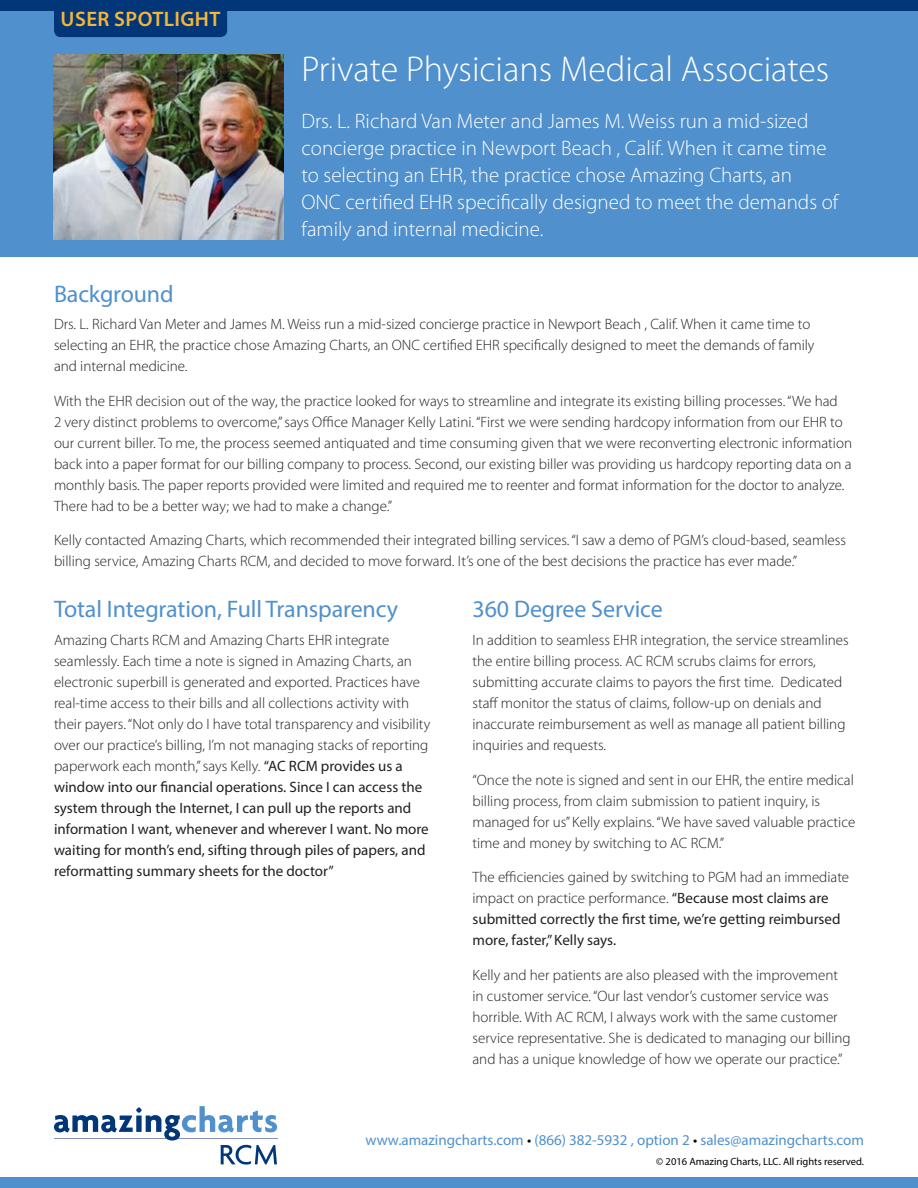
<style>
.page{position:relative;width:918px;height:1188px;background:#fff}
.page>*{position:absolute;margin:0;border:0;box-sizing:border-box;transform-origin:0 0}
.t1{font:300 36px "Myriad Pro";color:#fff}
._0_subhead{font:24px "Myriad Pro";letter-spacing:-.005em;color:#5090cc}
.t2{font:300 21px/27px "Myriad Pro";color:#fff}
.t3{font:600 21px "Myriad Pro";letter-spacing:.02em;color:#f5b537}
.body{font:300 15px/21px "Myriad Pro";color:#231f20}
.body-2{font:15px/21px "Myriad Pro";color:#231f20}
.t4{font:15px "Myriad Pro";color:#5090cc}
.t5{font:10.5px "Myriad Pro";color:#000001}
.s1{font-weight:400}
.s2{font-weight:300}
.s3{color:#000001}
</style>
<div class="page">
<div style="left:0;top:0;width:918px;height:257px;background:#5090cc"></div>
<div style="left:54px;top:11px;width:173px;height:26px;background:#013778"></div>
<div style="left:0;top:0;width:918px;height:11px;background:#013778"></div>
<div style="left:0;top:1177px;width:918px;height:11px;background:#5090cc"></div>
<svg style="left:54px;top:1106px;width:223px;height:59px"></svg>
<img style="left:54px;top:54px;width:230px;height:186px">
<h3 class="t3" style="left:61px;top:6px;width:161px">USER SPOTLIGHT</h3>
<p class="t1" style="left:302px;top:47px;width:529px">Private Physicians Medical Associates</p>
<p class="t2" style="left:302px;top:108px;width:538px">Drs. L. Richard Van Meter and James M. Weiss run a mid-sized concierge practice in Newport Beach , Calif. When it came time to selecting an EHR, the practice chose Amazing Charts, an<br>ONC certified EHR specifically designed to meet the demands of family and internal medicine.</p>
<p class="_0_subhead" style="left:54px;top:279px;width:121px">Background</p>
<p class="body" style="left:54px;top:314px;width:762px">Drs. L. Richard Van Meter and James M. Weiss run a mid-sized concierge practice in Newport Beach , Calif. When it came time to selecting an EHR, the practice chose Amazing Charts, an ONC certified EHR specifically designed to meet the demands of family and internal medicine.</p>
<p class="body" style="left:54px;top:390px;width:800px">With the EHR decision out of the way, the practice looked for ways to streamline and integrate its existing billing processes. “We had<br>2 very distinct problems to overcome,” says Office Manager Kelly Latini. “First we were sending hardcopy information from our EHR to our current biller. To me, the process seemed antiquated and time consuming given that we were reconverting electronic information back into a paper format for our billing company to process. Second, our existing biller was providing us hardcopy reporting data on a monthly basis. The paper reports provided were limited and required me to reenter and format information for the doctor to analyze.<br>There had to be a better way; we had to make a change.”</p>
<p class="body" style="left:54px;top:530px;width:793px">Kelly contacted Amazing Charts, which recommended their integrated billing services. “I saw a demo of PGM’s cloud-based, seamless billing service, Amazing Charts RCM, and decided to move forward. It’s one of the best decisions the practice has ever made.”</p>
<p class="_0_subhead" style="left:54px;top:594px;width:346px">Total Integration, Full Transparency</p>
<p class="body" style="left:54px;top:629px;width:378px">Amazing Charts RCM and Amazing Charts EHR integrate seamlessly. Each time a note is signed in Amazing Charts, an electronic superbill is generated and exported. Practices have real-time access to their bills and all collections activity with their payers. “Not only do I have total transparency and visibility over our practice’s billing, I’m not managing stacks of reporting paperwork each month,” says Kelly. <span class="s1">“AC RCM provides us a window into our financial operations. Since I can access the system through the Internet, I can pull up the reports and information I want, whenever and wherever I want. No more waiting for month’s end, sifting through piles of papers, and reformatting summary sheets for the doctor”</span></p>
<p class="_0_subhead" style="left:472px;top:594px;width:192px">360 Degree Service</p>
<p class="body" style="left:472px;top:629px;width:378px">In addition to seamless EHR integration, the service streamlines the entire billing process. AC RCM scrubs claims for errors, submitting accurate claims to payors the first time. Dedicated staff monitor the status of claims, follow-up on denials and inaccurate reimbursement as well as manage all patient billing inquiries and requests.</p>
<p class="body" style="left:472px;top:769px;width:384px">“Once the note is signed and sent in our EHR, the entire medical billing process, from claim submission to patient inquiry, is managed for us” Kelly explains. “We have saved valuable practice time and money by switching to AC RCM.”</p>
<p class="body-2" style="left:472px;top:866px;width:378px"><span class="s2">The efficiencies gained by switching to PGM had an immediate impact on practice performance.</span> “Because most claims are submitted correctly the first time, we’re getting reimbursed more, faster,” Kelly says.</p>
<p class="body" style="left:472px;top:964px;width:380px">Kelly and her patients are also pleased with the improvement in customer service. “Our last vendor’s customer service was horrible. With AC RCM, I always work with the same customer service representative. She is dedicated to managing our billing and has a unique knowledge of how we operate our practice.”</p>
<p class="t4" style="left:365px;top:1131px;width:500px">www.amazingcharts.com <span class="s3">•</span> (866) 382-5932 , option 2 <span class="s3">•</span> sales@amazingcharts.com</p>
<p class="t5" style="left:656px;top:1155px;width:209px">© 2016 Amazing Charts, LLC. All rights reserved.</p>
</div>
